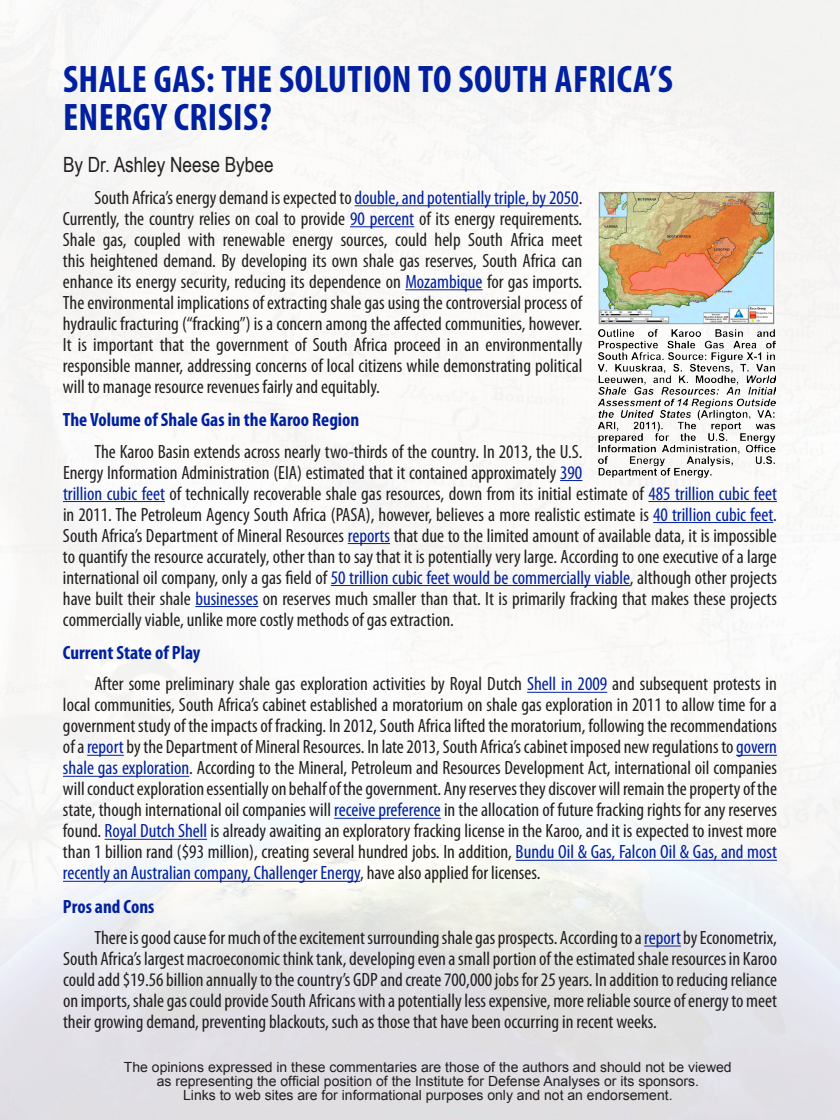
<style>
.page{position:relative;width:840px;height:1120px;background:#fff}
.page>*{position:absolute;margin:0;border:0;box-sizing:border-box;transform-origin:0 0}
.t1{font:700 condensed 38.5px/38.5px "Myriad Pro";letter-spacing:.01em;color:#0020a0}
.t2{font:21px "Arial Narrow";color:#231f20}
.t3{font:condensed 19.25px/21px "Myriad Pro";color:#231f20;text-align:justify}
.t4{font:700 condensed 19.25px "Myriad Pro";color:#0020a0}
.t5{font:14px/14px "Arial";color:#231f20;text-align:center}
.s1{color:#0020a0}
</style>
<div class="page">
<hr style="left:355px;top:205px;width:224px;height:1px;background:#0020a0">
<hr style="left:350px;top:226px;width:64px;height:1px;background:#0020a0">
<hr style="left:405px;top:289px;width:78px;height:1px;background:#0020a0">
<svg style="left:560px;top:480px;width:22px;height:1px"></svg>
<hr style="left:63px;top:501px;width:102px;height:1px;background:#0020a0">
<hr style="left:648px;top:501px;width:129px;height:1px;background:#0020a0">
<hr style="left:653px;top:522px;width:120px;height:1px;background:#0020a0">
<hr style="left:348px;top:543px;width:42px;height:1px;background:#0020a0">
<hr style="left:331px;top:585px;width:299px;height:1px;background:#0020a0">
<hr style="left:195px;top:606px;width:63px;height:1px;background:#0020a0">
<hr style="left:527px;top:692px;width:80px;height:1px;background:#0020a0">
<hr style="left:87px;top:755px;width:37px;height:1px;background:#0020a0">
<hr style="left:736px;top:755px;width:41px;height:1px;background:#0020a0">
<hr style="left:63px;top:776px;width:126px;height:1px;background:#0020a0">
<hr style="left:334px;top:818px;width:107px;height:1px;background:#0020a0">
<hr style="left:105px;top:839px;width:102px;height:1px;background:#0020a0">
<hr style="left:516px;top:860px;width:261px;height:1px;background:#0020a0">
<hr style="left:63px;top:881px;width:297px;height:1px;background:#0020a0">
<hr style="left:644px;top:946px;width:37px;height:1px;background:#0020a0">
<img style="left:598px;top:191px;width:178px;height:287px">
<p class="t1" style="left:63px;top:59px;width:611px">SHALE GAS: THE SOLUTION TO SOUTH AFRICA’S<br>ENERGY CRISIS?</p>
<p class="t2" style="left:63px;top:150px;width:212px">By Dr. Ashley Neese Bybee</p>
<p class="t3" style="left:63px;top:187px;width:521px;text-indent:31px">South Africa’s energy demand is expected to <span class="s1">double, and potentially triple, by 2050</span>.<br>Currently, the country relies on coal to provide <span class="s1">90 percent</span> of its energy requirements.<br>Shale gas, coupled with renewable energy sources, could help South Africa meet this heightened demand. By developing its own shale gas reserves, South Africa can enhance its energy security, reducing its dependence on <span class="s1">Mozambique</span> for gas imports.<br>The environmental implications of extracting shale gas using the controversial process of hydraulic fracturing (“fracking”) is a concern among the affected communities, however.<br>It is important that the government of South Africa proceed in an environmentally responsible manner, addressing concerns of local citizens while demonstrating political will to manage resource revenues fairly and equitably.</p>
<p class="t4" style="left:63px;top:408px;width:298px">The Volume of Shale Gas in the Karoo Region</p>
<p class="t3" style="left:63px;top:441px;width:716px;text-align:left;text-indent:32px">The Karoo Basin extends across nearly two-thirds of the country. In 2013, the U.S.<br>Energy Information Administration (EIA) estimated that it contained approximately <span class="s1">390<br>trillion cubic feet</span> of technically recoverable shale gas resources, down from its initial estimate of <span class="s1">485 trillion cubic feet </span>in 2011. The Petroleum Agency South Africa (PASA), however, believes a more realistic estimate is <span class="s1">40 trillion cubic feet</span>.<br>South Africa’s Department of Mineral Resources <span class="s1">reports</span> that due to the limited amount of available data, it is impossible to quantify the resource accurately, other than to say that it is potentially very large. According to one executive of a large international oil company, only a gas field of <span class="s1">50 trillion cubic feet would be commercially viable</span>, although other projects have built their shale <span class="s1">businesses</span> on reserves much smaller than that. It is primarily fracking that makes these projects commercially viable, unlike more costly methods of gas extraction.</p>
<p class="t4" style="left:63px;top:640px;width:139px">Current State of Play</p>
<p class="t3" style="left:63px;top:673px;width:716px;text-indent:31px">After some preliminary shale gas exploration activities by Royal Dutch <span class="s1">Shell in 2009</span> and subsequent protests in local communities, South Africa’s cabinet established a moratorium on shale gas exploration in 2011 to allow time for a government study of the impacts of fracking. In 2012, South Africa lifted the moratorium, following the recommendations of a <span class="s1">report</span> by the Department of Mineral Resources. In late 2013, South Africa’s cabinet imposed new regulations to <span class="s1">govern shale gas exploration</span>. According to the Mineral, Petroleum and Resources Development Act, international oil companies will conduct exploration essentially on behalf of the government. Any reserves they discover will remain the property of the state, though international oil companies will <span class="s1">receive preference</span> in the allocation of future fracking rights for any reserves found. <span class="s1">Royal Dutch Shell</span> is already awaiting an exploratory fracking license in the Karoo, and it is expected to invest more than 1 billion rand ($93 million), creating several hundred jobs. In addition, <span class="s1">Bundu Oil &amp; Gas, Falcon Oil &amp; Gas, and most recently an Australian company, Challenger Energy</span>, have also applied for licenses.</p>
<p class="t4" style="left:63px;top:894px;width:93px">Pros and Cons</p>
<p class="t3" style="left:63px;top:927px;width:716px;text-indent:31px">There is good cause for much of the excitement surrounding shale gas prospects. According to a <span class="s1">report</span> by Econometrix, South Africa’s largest macroeconomic think tank, developing even a small portion of the estimated shale resources in Karoo could add $19.56 billion annually to the country’s GDP and create 700,000 jobs for 25 years. In addition to reducing reliance on imports, shale gas could provide South Africans with a potentially less expensive, more reliable source of energy to meet their growing demand, preventing blackouts, such as those that have been occurring in recent weeks.</p>
<p class="t5" style="left:124px;top:1060px;width:609px">The opinions expressed in these commentaries are those of the authors and should not be viewed as representing the official position of the Institute for Defense Analyses or its sponsors.<br>Links to web sites are for informational purposes only and not an endorsement.</p>
</div>
